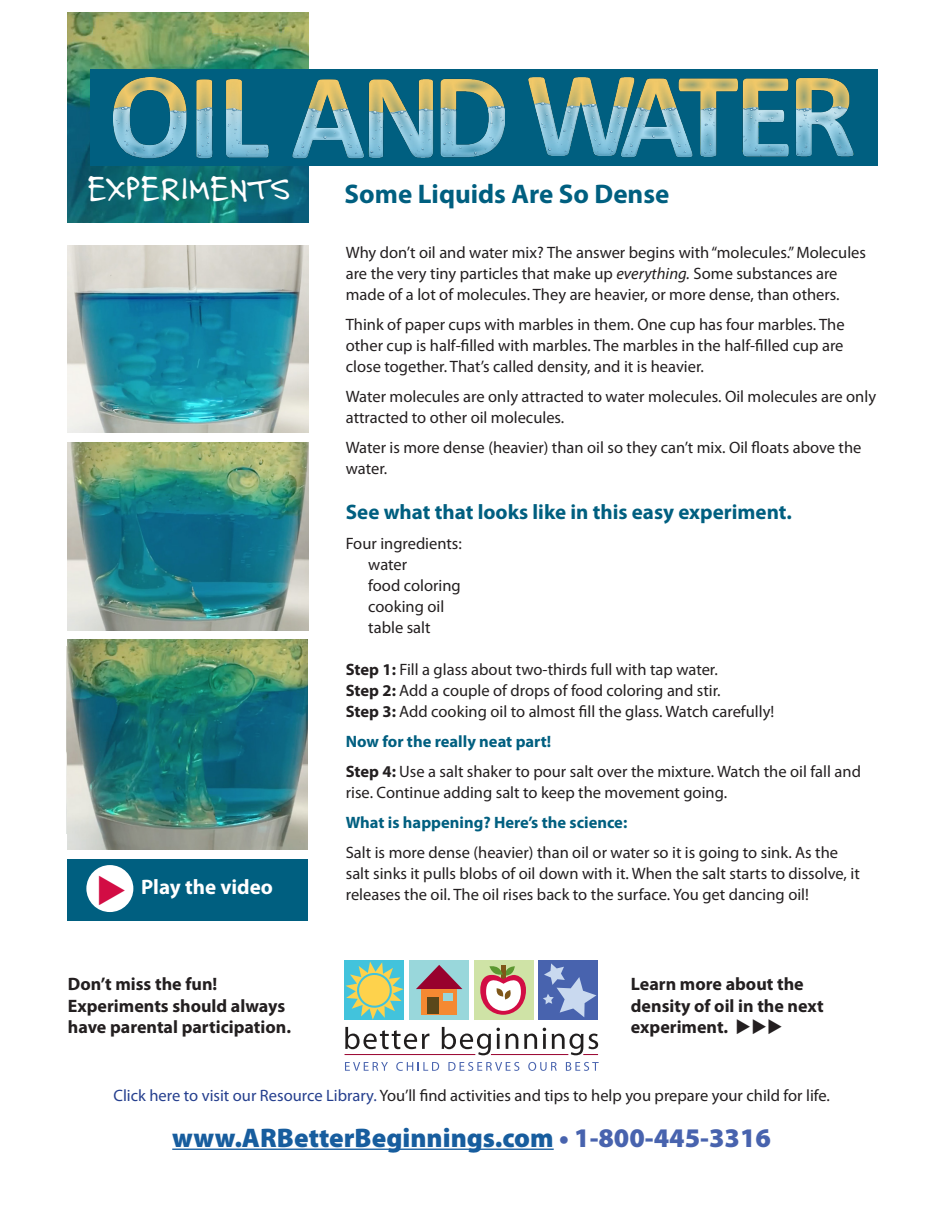
<style>
.page{position:relative;width:945px;height:1215px;background:#fff}
.page>*{position:absolute;margin:0;border:0;box-sizing:border-box;transform-origin:0 0}
.t1{font:36px "Felt Tip Roman";color:#fff}
.t2{font:900 27px "Myriad Pro";color:#175d9e}
.t3{font:700 27px "Myriad Pro";color:#005f80}
.t4{font:700 21px "Myriad Pro";color:#005f80}
.t5{font:700 21px "Myriad Pro";color:#fff}
.t6{font:700 18px/21.6px "Myriad Pro";color:#231f20}
.t7{font:16.5px/21px "Myriad Pro";color:#231f20}
.t8{font:700 16.5px "Myriad Pro";color:#005f80}
.s1{color:#d20d44}
.s2{font-style:italic}
.s3{font-weight:700}
.s4{font-weight:700;color:#005f80}
.s5{color:#253f8e}
.s6{color:#4863ae}
</style>
<div class="page">
<div style="left:67px;top:859px;width:240px;height:61px;background:#005f80"></div>
<img style="left:68px;top:12px;width:240px;height:211px">
<hr style="left:172px;top:1149px;width:382px;height:1px;background:#175d9e">
<div style="left:409px;top:960px;width:60px;height:60px;background:#99d7db"></div>
<div style="left:422px;top:989px;width:35px;height:25px;background:#f58932"></div>
<div style="left:427px;top:997px;width:12px;height:17px;background:#5a471a"></div>
<svg style="left:416px;top:965px;width:46px;height:36px"></svg>
<div style="left:474px;top:960px;width:59px;height:60px;background:#cfe3a6"></div>
<svg style="left:480px;top:965px;width:46px;height:50px"></svg>
<div style="left:345px;top:960px;width:59px;height:60px;background:#42c3dc"></div>
<svg style="left:346px;top:962px;width:58px;height:58px"></svg>
<div style="left:538px;top:960px;width:60px;height:60px;background:#4863ae"></div>
<svg style="left:543px;top:963px;width:53px;height:54px"></svg>
<svg style="left:345px;top:1027px;width:84px;height:22px"></svg>
<svg style="left:442px;top:1027px;width:58px;height:28px"></svg>
<svg style="left:506px;top:1034px;width:12px;height:15px"></svg>
<svg style="left:524px;top:1034px;width:13px;height:15px"></svg>
<hr style="left:543px;top:1034px;width:3px;height:15px;background:#211e1e">
<svg style="left:345px;top:1062px;width:43px;height:9px"></svg>
<svg style="left:396px;top:1062px;width:43px;height:9px"></svg>
<svg style="left:448px;top:1062px;width:71px;height:9px"></svg>
<svg style="left:528px;top:1062px;width:29px;height:9px"></svg>
<svg style="left:566px;top:1062px;width:33px;height:9px"></svg>
<svg style="left:552px;top:1034px;width:46px;height:21px"></svg>
<hr style="left:491px;top:1054px;width:77px;height:1px;background:#98012d">
<hr style="left:345px;top:1054px;width:130px;height:1px;background:#98012d">
<div style="left:86px;top:865px;width:47px;height:47px;background:#fff;border-radius:50%"></div>
<img style="left:68px;top:245px;width:241px;height:188px">
<img style="left:67px;top:443px;width:241px;height:187px">
<div style="left:90px;top:69px;width:445px;height:97px;background:#005f80"></div>
<img style="left:114px;top:78px;width:390px;height:81px">
<div style="left:522px;top:69px;width:356px;height:97px;background:#005f80"></div>
<img style="left:528px;top:77px;width:326px;height:81px">
<img style="left:68px;top:640px;width:240px;height:210px">
<h1 class="t1" style="left:87px;top:166px;width:205px">EXPERIMENTS</h1>
<h2 class="t3" style="left:345px;top:176px;width:326px">Some Liquids Are So Dense</h2>
<p class="t5" style="left:96px;top:873px;width:178px"><span class="s1">◆</span> Play the video</p>
<p class="t6" style="left:68px;top:973px;width:225px">Don’t miss the fun!<br>Experiments should always have parental participation.</p>
<p class="t7" style="left:346px;top:241px;width:522px">Why don’t oil and water mix? The answer begins with “molecules.” Molecules are the very tiny particles that make up <span class="s2">everything.</span> Some substances are made of a lot of molecules. They are heavier, or more dense, than others.</p>
<p class="t7" style="left:346px;top:313px;width:500px;text-align:justify">Think of paper cups with marbles in them. One cup has four marbles. The other cup is half-filled with marbles. The marbles in the half-filled cup are close together. That’s called density, and it is heavier.</p>
<p class="t7" style="left:346px;top:385px;width:532px">Water molecules are only attracted to water molecules. Oil molecules are only attracted to other oil molecules.</p>
<p class="t7" style="left:346px;top:436px;width:517px">Water is more dense (heavier) than oil so they can’t mix. Oil floats above the water.</p>
<p class="t4" style="left:346px;top:498px;width:448px">See what that looks like in this easy experiment.</p>
<p class="t7" style="left:368px;top:532px;width:95px;text-indent:-23px">Four ingredients: water<br>food coloring cooking oil table salt</p>
<p class="t7" style="left:346px;top:658px;width:430px"><span class="s3">Step 1:</span> Fill a glass about two-thirds full with tap water.<br><span class="s3">Step 2:</span> Add a couple of drops of food coloring and stir.<br><span class="s3">Step 3:</span> Add cooking oil to almost fill the glass. Watch carefully!</p>
<p class="t7" style="left:346px;top:726px;width:517px;line-height:30px"><span class="s4">Now for the really neat part!<br></span><span class="s3">Step 4:</span> Use a salt shaker to pour salt over the mixture. Watch the oil fall and</p>
<p class="t7" style="left:346px;top:781px;width:383px">rise. Continue adding salt to keep the movement going.</p>
<p class="t8" style="left:346px;top:811px;width:283px">What is happening? Here’s the science:</p>
<p class="t7" style="left:346px;top:841px;width:516px">Salt is more dense (heavier) than oil or water so it is going to sink. As the salt sinks it pulls blobs of oil down with it. When the salt starts to dissolve, it releases the oil. The oil rises back to the surface. You get dancing oil!</p>
<p class="t6" style="left:631px;top:973px;width:194px">Learn more about the density of oil in the next experiment. ◆◆◆</p>
<p class="t7" style="left:113px;top:1084px;width:718px"><span class="s5">Click here to visit our Resource Library.</span> You’ll find activities and tips to help you prepare your child for life.</p>
<h2 class="t2" style="left:172px;top:1119px;width:600px">www.ARBetterBeginnings.com <span class="s6">• 1-800-445-3316</span></h2>
</div>
